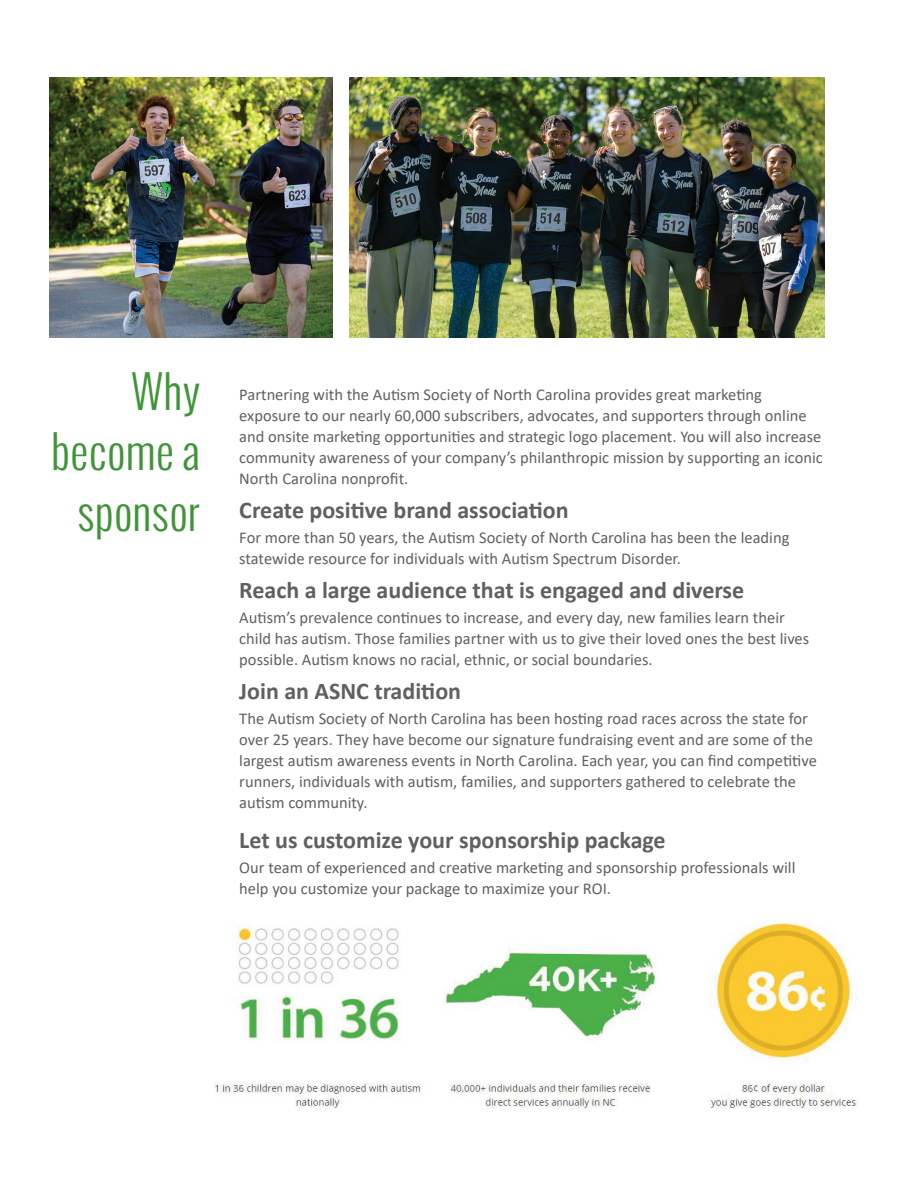
<style>
.page{position:relative;width:918px;height:1188px;background:#fff}
.page>*{position:absolute;margin:0;border:0;box-sizing:border-box;transform-origin:0 0}
.t1{font:300 45px/60.3px "Oswald";color:#3f9537;text-align:right}
.t2{font:700 24px "Calibri";color:#5f6062}
.t3{font:16.5px/21px "Calibri";color:#5f6062}
</style>
<div class="page">
<img style="left:349px;top:78px;width:476px;height:260px">
<img style="left:49px;top:78px;width:283px;height:260px">
<img style="left:215px;top:923px;width:643px;height:185px">
<p class="t1" style="left:51px;top:361px;width:151px">Why become a sponsor</p>
<p class="t3" style="left:239px;top:383px;width:585px">Partnering with the Autism Society of North Carolina provides great marketing exposure to our nearly 60,000 subscribers, advocates, and supporters through online and onsite marketing opportunities and strategic logo placement. You will also increase community awareness of your company’s philanthropic mission by supporting an iconic North Carolina nonprofit.</p>
<p class="t2" style="left:239px;top:493px;width:331px">Create positive brand association</p>
<p class="t3" style="left:239px;top:526px;width:552px">For more than 50 years, the Autism Society of North Carolina has been the leading statewide resource for individuals with Autism Spectrum Disorder.</p>
<p class="t2" style="left:239px;top:573px;width:506px">Reach a large audience that is engaged and diverse</p>
<p class="t3" style="left:239px;top:606px;width:572px">Autism’s prevalence continues to increase, and every day, new families learn their child has autism. Those families partner with us to give their loved ones the best lives possible. Autism knows no racial, ethnic, or social boundaries.</p>
<p class="t2" style="left:239px;top:674px;width:223px">Join an ASNC tradition</p>
<p class="t3" style="left:239px;top:707px;width:579px">The Autism Society of North Carolina has been hosting road races across the state for over 25 years. They have become our signature fundraising event and are some of the largest autism awareness events in North Carolina. Each year, you can find competitive runners, individuals with autism, families, and supporters gathered to celebrate the autism community.</p>
<p class="t2" style="left:239px;top:823px;width:428px">Let us customize your sponsorship package</p>
<p class="t3" style="left:239px;top:856px;width:558px">Our team of experienced and creative marketing and sponsorship professionals will help you customize your package to maximize your ROI.</p>
</div>
